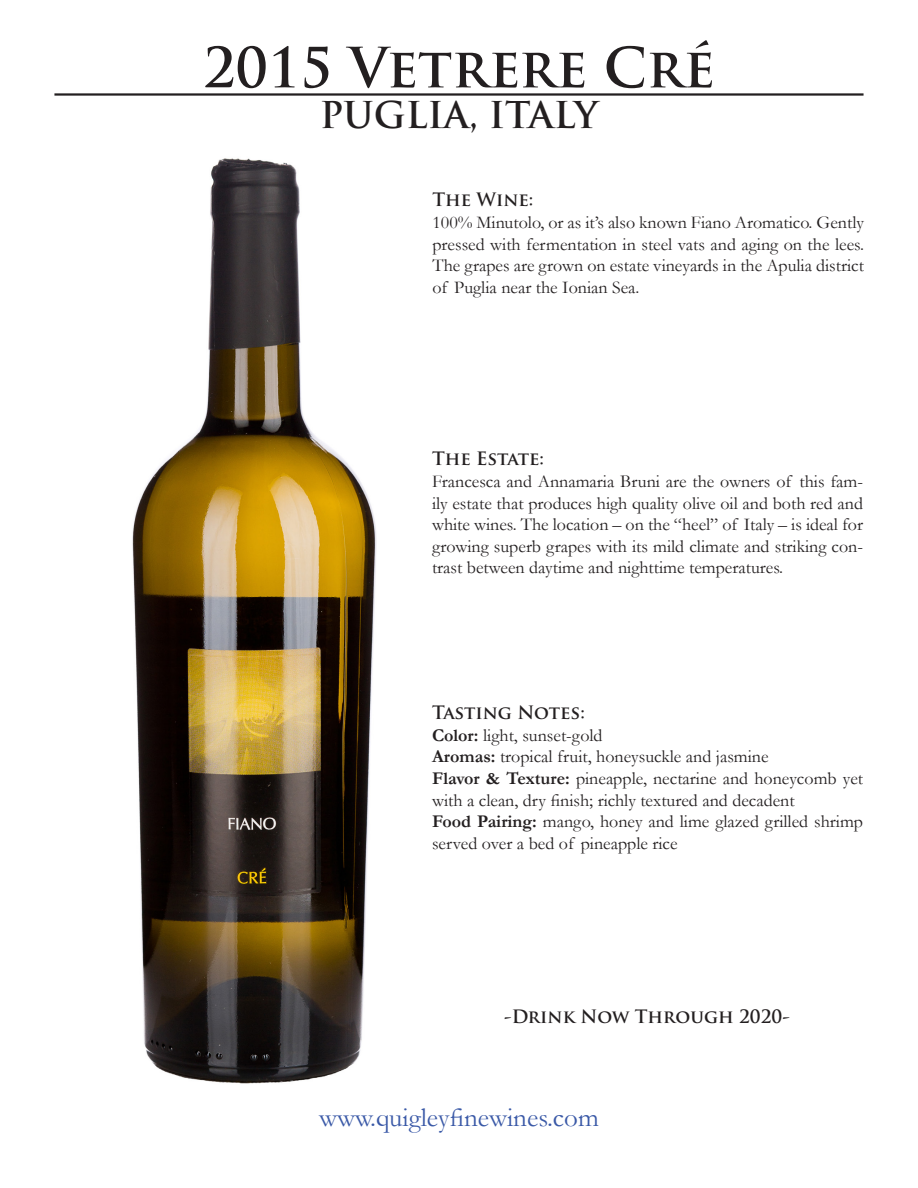
<style>
.page{position:relative;width:918px;height:1188px;background:#fff}
.page>*{position:absolute;margin:0;border:0;box-sizing:border-box;transform-origin:0 0}
.t1{font:700 54px "Trajan Pro";color:#231f20}
.t2{font:700 36px "Trajan Pro";color:#231f20}
.t3{font:27px "Garamond";color:#3a59a7}
.t4{font:18px/21.6px "Garamond";color:#231f20;text-align:justify}
.t5{font:700 18px "Trajan Pro";color:#231f20}
.s1{font-weight:700}
</style>
<div class="page">
<hr style="left:54px;top:93px;width:810px;height:3px;background:#231f20">
<img style="left:132px;top:158px;width:245px;height:926px">
<p class="t1" style="left:203px;top:34px;width:513px">2015 Vetrere Cré</p>
<p class="t2" style="left:320px;top:92px;width:280px">PUGLIA, ITALY</p>
<p class="t5" style="left:432px;top:189px;width:103px">The Wine:</p>
<p class="t4" style="left:432px;top:211px;width:433px">100% Minutolo, or as it’s also known Fiano Aromatico. Gently pressed with fermentation in steel vats and aging on the lees.<br>The grapes are grown on estate vineyards in the Apulia district of Puglia near the Ionian Sea.</p>
<p class="t5" style="left:432px;top:448px;width:114px">The Estate:</p>
<p class="t4" style="left:432px;top:470px;width:433px">Francesca and Annamaria Bruni are the owners of this fam&shy;ily estate that produces high quality olive oil and both red and white wines. The location – on the “heel” of Italy – is ideal for growing superb grapes with its mild climate and striking con&shy;trast between daytime and nighttime temperatures.</p>
<p class="t5" style="left:432px;top:701px;width:154px">Tasting Notes:</p>
<p class="t4" style="left:432px;top:724px;width:172px"><span class="s1">Color:</span> light, sunset-gold</p>
<p class="t4" style="left:432px;top:745px;width:338px"><span class="s1">Aromas:</span> tropical fruit, honeysuckle and jasmine</p>
<p class="t4" style="left:432px;top:767px;width:433px"><span class="s1">Flavor &amp; Texture:</span> pineapple, nectarine and honeycomb yet with a clean, dry finish; richly textured and decadent</p>
<p class="t4" style="left:432px;top:810px;width:433px"><span class="s1">Food Pairing:</span> mango, honey and lime glazed grilled shrimp served over a bed of pineapple rice</p>
<p class="t5" style="left:504px;top:1006px;width:287px">-Drink Now Through 2020-</p>
<p class="t3" style="left:319px;top:1099px;width:281px">www.quigleyfinewines.com</p>
</div>
